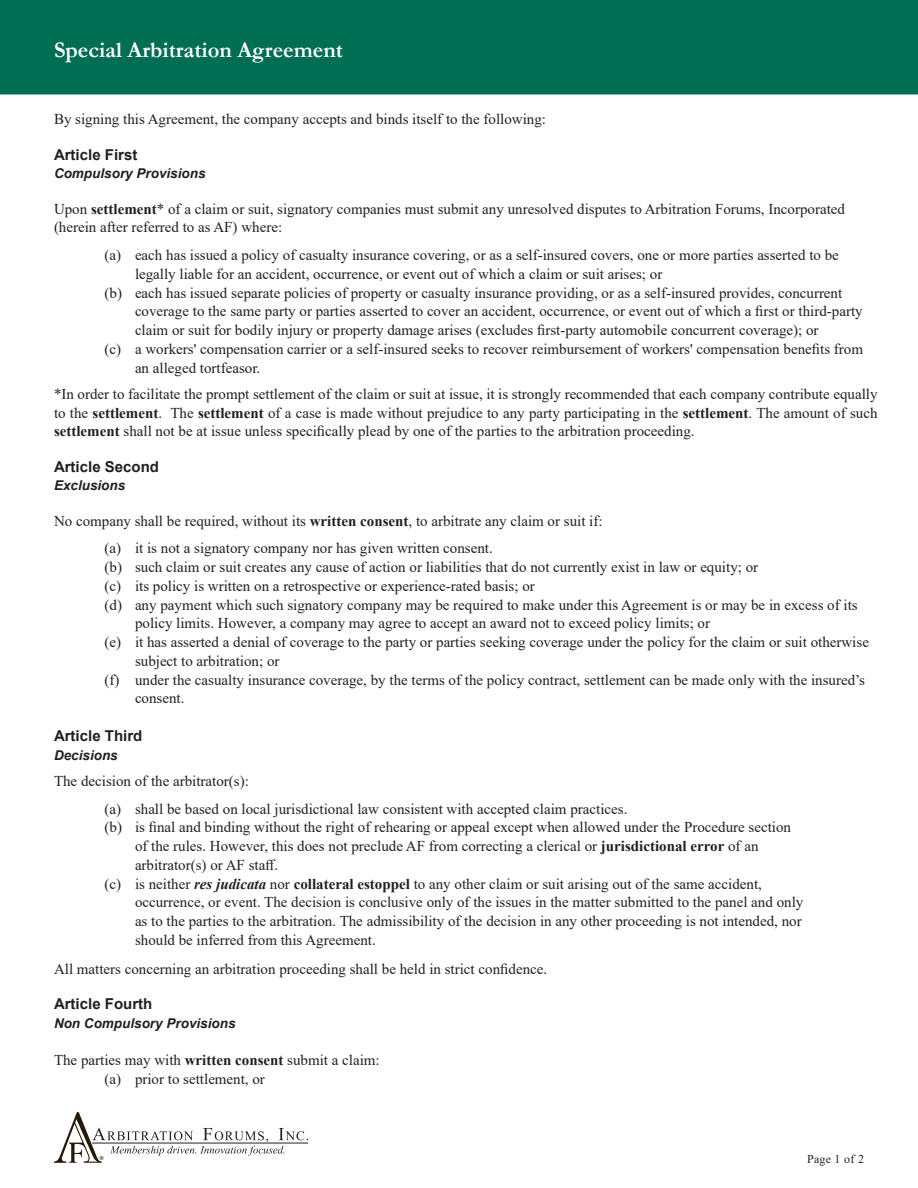
<style>
.page{position:relative;width:918px;height:1188px;background:#fff}
.page>*{position:absolute;margin:0;border:0;box-sizing:border-box;transform-origin:0 0}
.t1{font:700 22.5px "Garamond";color:#fff}
.t2{font:15px/18.8px "Times New Roman";color:#231f20}
.t3{font:700 15px "Arial";color:#231f20}
.t4{font:italic 700 13.5px "Arial";color:#231f20}
.t5{font:12px "Times New Roman";letter-spacing:.015em;color:#231f20}
.t6{font:700 5.85px "Times New Roman";color:#251a05}
.s1{font-style:inherit}
.s2{font-weight:700}
.s3{font-weight:700;font-style:italic}
</style>
<div class="page">
<div style="left:1px;top:1px;width:916px;height:93px;background:#006e53"></div>
<div style="left:0;top:0;width:918px;height:94px;border:2px solid #006e53"></div>
<svg style="left:54px;top:1112px;width:254px;height:51px"></svg>
<h1 class="t1" style="left:54px;top:34px;width:290px"><span class="s1">S</span>pecial Arbitration Agreement</h1>
<p class="t2" style="left:54px;top:109px;width:494px">By signing this Agreement, the company accepts and binds itself to the following:</p>
<p class="t3" style="left:54px;top:144px;width:85px">Article First</p>
<p class="t4" style="left:54px;top:165px;width:153px">Compulsory Provisions</p>
<p class="t2" style="left:54px;top:199px;width:793px">Upon <span class="s2">settlement</span>* of a claim or suit, signatory companies must submit any unresolved disputes to Arbitration Forums, Incorporated (herein after referred to as AF) where:</p>
<p class="t2" style="left:105px;top:245px;width:736px">(a) each has issued a policy of casualty insurance covering, or as a self-insured covers, one or more parties asserted to be</p>
<p class="t2" style="left:135px;top:264px;width:529px">legally liable for an accident, occurrence, or event out of which a claim or suit arises; or</p>
<p class="t2" style="left:105px;top:283px;width:739px">(b) each has issued separate policies of property or casualty insurance providing, or as a self-insured provides, concurrent</p>
<p class="t2" style="left:135px;top:301px;width:729px">coverage to the same party or parties asserted to cover an accident, occurrence, or event out of which a first or third-party</p>
<p class="t2" style="left:135px;top:320px;width:685px">claim or suit for bodily injury or property damage arises (excludes first-party automobile concurrent coverage); or</p>
<p class="t2" style="left:105px;top:339px;width:760px">(c) a workers' compensation carrier or a self-insured seeks to recover reimbursement of workers' compensation benefits from</p>
<p class="t2" style="left:135px;top:358px;width:127px">an alleged tortfeasor.</p>
<p class="t2" style="left:54px;top:384px;width:825px;text-align:justify">*In order to facilitate the prompt settlement of the claim or suit at issue, it is strongly recommended that each company contribute equally to the <span class="s2">settlement</span>. The <span class="s2">settlement</span> of a case is made without prejudice to any party participating in the <span class="s2">settlement</span>. The amount of such <span class="s2">settlement</span> shall not be at issue unless specifically plead by one of the parties to the arbitration proceeding.</p>
<p class="t3" style="left:54px;top:456px;width:107px">Article Second</p>
<p class="t4" style="left:54px;top:477px;width:73px">Exclusions</p>
<p class="t2" style="left:105px;top:506px;width:500px;line-height:27.8px;text-indent:-51px">No company shall be required, without its <span class="s2">written consent</span>, to arbitrate any claim or suit if: (a) it is not a signatory company nor has given written consent.</p>
<p class="t2" style="left:105px;top:557px;width:655px">(b) such claim or suit creates any cause of action or liabilities that do not currently exist in law or equity; or</p>
<p class="t2" style="left:105px;top:576px;width:432px">(c) its policy is written on a retrospective or experience-rated basis; or</p>
<p class="t2" style="left:105px;top:595px;width:755px">(d) any payment which such signatory company may be required to make under this Agreement is or may be in excess of its</p>
<p class="t2" style="left:135px;top:613px;width:577px">policy limits. However, a company may agree to accept an award not to exceed policy limits; or</p>
<p class="t2" style="left:105px;top:632px;width:766px">(e) it has asserted a denial of coverage to the party or parties seeking coverage under the policy for the claim or suit otherwise</p>
<p class="t2" style="left:135px;top:651px;width:146px">subject to arbitration; or</p>
<p class="t2" style="left:105px;top:670px;width:762px">(f) under the casualty insurance coverage, by the terms of the policy contract, settlement can be made only with the insured’s</p>
<p class="t2" style="left:135px;top:688px;width:51px">consent.</p>
<p class="t3" style="left:54px;top:725px;width:90px">Article Third</p>
<p class="t4" style="left:54px;top:746px;width:65px">Decisions</p>
<p class="t2" style="left:105px;top:766px;width:524px;line-height:27.8px;text-indent:-51px">The decision of the arbitrator(s):<br>(a) shall be based on local jurisdictional law consistent with accepted claim practices.</p>
<p class="t2" style="left:105px;top:817px;width:688px">(b) is final and binding without the right of rehearing or appeal except when allowed under the Procedure section</p>
<p class="t2" style="left:135px;top:836px;width:625px">of the rules. However, this does not preclude AF from correcting a clerical or <span class="s2">jurisdictional error</span> of an</p>
<p class="t2" style="left:135px;top:855px;width:145px">arbitrator(s) or AF staff.</p>
<p class="t2" style="left:105px;top:874px;width:659px">(c) is neither <span class="s3">res judicata</span> nor <span class="s2">collateral estoppel</span> to any other claim or suit arising out of the same accident,</p>
<p class="t2" style="left:135px;top:892px;width:670px">occurrence, or event. The decision is conclusive only of the issues in the matter submitted to the panel and only</p>
<p class="t2" style="left:135px;top:911px;width:668px">as to the parties to the arbitration. The admissibility of the decision in any other proceeding is not intended, nor</p>
<p class="t2" style="left:135px;top:930px;width:242px">should be inferred from this Agreement.</p>
<p class="t2" style="left:54px;top:959px;width:495px">All matters concerning an arbitration proceeding shall be held in strict confidence.</p>
<p class="t3" style="left:54px;top:993px;width:100px">Article Fourth</p>
<p class="t4" style="left:54px;top:1014px;width:183px">Non Compulsory Provisions</p>
<p class="t2" style="left:105px;top:1051px;width:277px;text-indent:-51px">The parties may with <span class="s2">written consent</span> submit a claim: (a) prior to settlement, or</p>
<p class="t6" style="left:99px;top:1154px;width:6px">®</p>
<p class="t5" style="left:807px;top:1151px;width:58px">Page 1 of 2</p>
</div>
